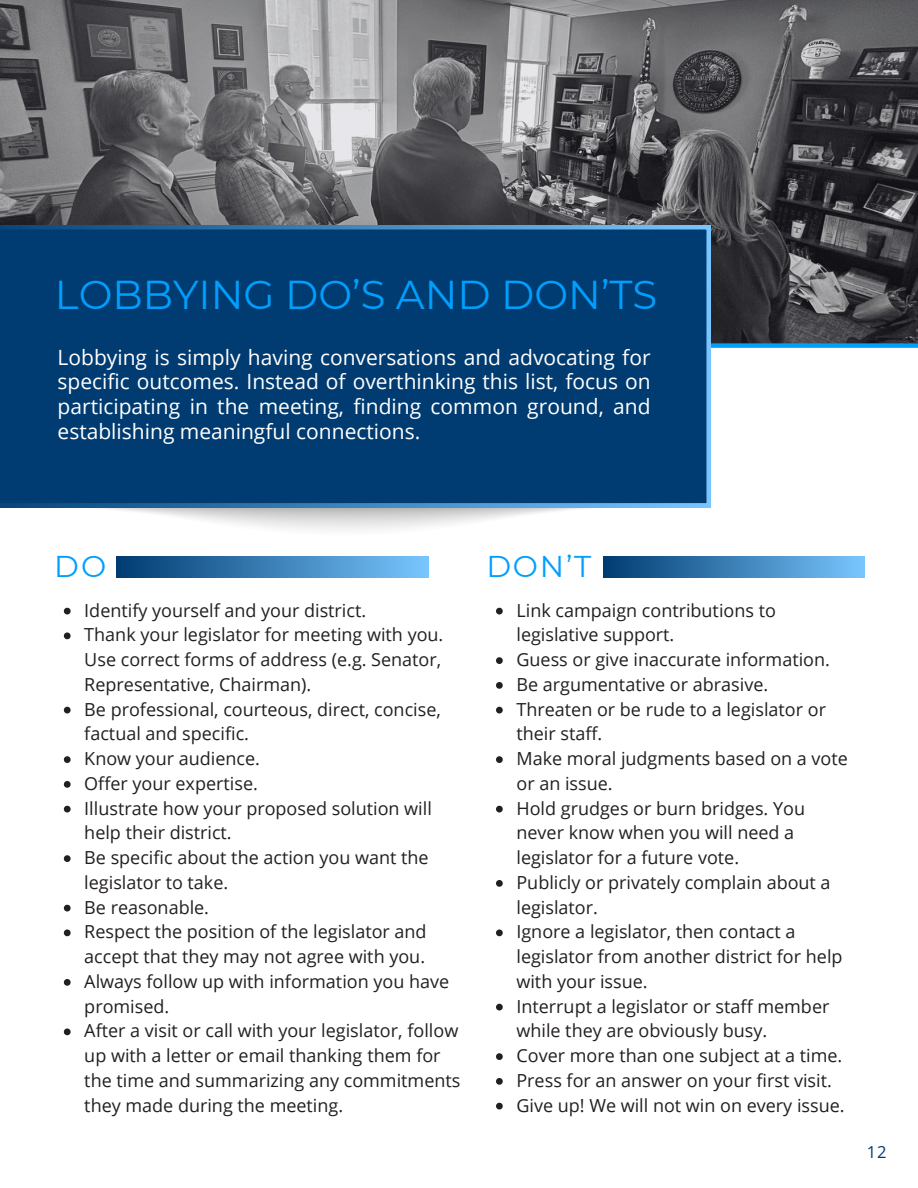
<style>
.page{position:relative;width:918px;height:1188px;background:#fff}
.page>*{position:absolute;margin:0;border:0;box-sizing:border-box;transform-origin:0 0}
.t1{font:40.2px "Montserrat";color:#009ffd}
.t2{font:30px "Montserrat";color:#009ffd}
.t3{font:21px/24.8px "Open Sans";color:#fff;text-align:justify}
.t4{font:18px/24.8px "Open Sans";color:#231f20}
.t5{font:16.5px "Open Sans";color:#003c71}
</style>
<div class="page">
<img style="left:0;top:0;width:918px;height:343px">
<div style="left:117px;top:556px;width:311px;height:21px;background:linear-gradient(to right,#003c71,#79c5fe)"></div>
<div style="left:679px;top:343px;width:239px;height:5px;background:#009ffd"></div>
<div style="left:603px;top:556px;width:261px;height:21px;background:linear-gradient(to right,#003c71,#79c5fd)"></div>
<div style="left:0;top:225px;width:711px;height:282px;background:#003c71"></div>
<svg style="left:64px;top:608px;width:7px;height:6px"></svg>
<svg style="left:64px;top:632px;width:7px;height:7px"></svg>
<svg style="left:64px;top:707px;width:7px;height:6px"></svg>
<svg style="left:64px;top:756px;width:7px;height:7px"></svg>
<svg style="left:64px;top:781px;width:7px;height:7px"></svg>
<svg style="left:64px;top:806px;width:7px;height:6px"></svg>
<svg style="left:64px;top:855px;width:7px;height:7px"></svg>
<svg style="left:64px;top:905px;width:7px;height:6px"></svg>
<svg style="left:64px;top:929px;width:7px;height:7px"></svg>
<svg style="left:64px;top:979px;width:7px;height:7px"></svg>
<svg style="left:64px;top:1028px;width:7px;height:7px"></svg>
<svg style="left:496px;top:608px;width:7px;height:6px"></svg>
<svg style="left:496px;top:657px;width:7px;height:7px"></svg>
<svg style="left:496px;top:682px;width:7px;height:7px"></svg>
<svg style="left:496px;top:707px;width:7px;height:6px"></svg>
<svg style="left:496px;top:756px;width:7px;height:7px"></svg>
<svg style="left:496px;top:806px;width:7px;height:6px"></svg>
<svg style="left:496px;top:880px;width:7px;height:7px"></svg>
<svg style="left:496px;top:929px;width:7px;height:7px"></svg>
<svg style="left:496px;top:1004px;width:7px;height:6px"></svg>
<svg style="left:496px;top:1053px;width:7px;height:7px"></svg>
<svg style="left:496px;top:1078px;width:7px;height:7px"></svg>
<svg style="left:496px;top:1103px;width:7px;height:6px"></svg>
<p class="t1" style="left:55px;top:270px;width:604px">LOBBYING DO’S AND DON’TS</p>
<h1 class="t3" style="left:58px;top:344px;width:595px">Lobbying is simply having conversations and advocating for specific outcomes. Instead of overthinking this list, focus on participating in the meeting, finding common ground, and establishing meaningful connections.</h1>
<h3 class="t2" style="left:54px;top:548px;width:53px">DO</h3>
<p class="t2" style="left:486px;top:548px;width:106px">DON’T</p>
<p class="t4" style="left:84px;top:597px;width:283px">Identify yourself and your district.</p>
<h2 class="t4" style="left:84px;top:622px;width:361px;text-align:justify">Thank your legislator for meeting with you.<br>Use correct forms of address (e.g. Senator, Representative, Chairman).</h2>
<h2 class="t4" style="left:84px;top:696px;width:358px">Be professional, courteous, direct, concise, factual and specific.</h2>
<p class="t4" style="left:84px;top:746px;width:177px">Know your audience.</p>
<p class="t4" style="left:84px;top:771px;width:175px">Offer your expertise.</p>
<p class="t4" style="left:84px;top:795px;width:349px">Illustrate how your proposed solution will help their district.</p>
<p class="t4" style="left:84px;top:845px;width:346px">Be specific about the action you want the legislator to take.</p>
<p class="t4" style="left:84px;top:894px;width:126px">Be reasonable.</p>
<p class="t4" style="left:84px;top:919px;width:344px">Respect the position of the legislator and accept that they may not agree with you.</p>
<p class="t4" style="left:84px;top:969px;width:366px">Always follow up with information you have promised.</p>
<p class="t4" style="left:84px;top:1018px;width:378px">After a visit or call with your legislator, follow up with a letter or email thanking them for the time and summarizing any commitments they made during the meeting.</p>
<p class="t4" style="left:516px;top:597px;width:261px">Link campaign contributions to legislative support.</p>
<p class="t4" style="left:516px;top:647px;width:315px">Guess or give inaccurate information.</p>
<p class="t4" style="left:516px;top:672px;width:253px">Be argumentative or abrasive.</p>
<p class="t4" style="left:516px;top:696px;width:311px">Threaten or be rude to a legislator or their staff.</p>
<p class="t4" style="left:516px;top:746px;width:333px">Make moral judgments based on a vote or an issue.</p>
<p class="t4" style="left:516px;top:795px;width:290px">Hold grudges or burn bridges. You never know when you will need a legislator for a future vote.</p>
<p class="t4" style="left:516px;top:870px;width:316px">Publicly or privately complain about a legislator.</p>
<p class="t4" style="left:516px;top:919px;width:328px">Ignore a legislator, then contact a legislator from another district for help with your issue.</p>
<p class="t4" style="left:516px;top:993px;width:314px">Interrupt a legislator or staff member while they are obviously busy.</p>
<p class="t4" style="left:516px;top:1043px;width:327px">Cover more than one subject at a time.</p>
<p class="t4" style="left:516px;top:1068px;width:317px">Press for an answer on your first visit.</p>
<p class="t4" style="left:516px;top:1092px;width:330px">Give up! We will not win on every issue.</p>
<p class="t5" style="left:867px;top:1141px;width:21px">12</p>
</div>
